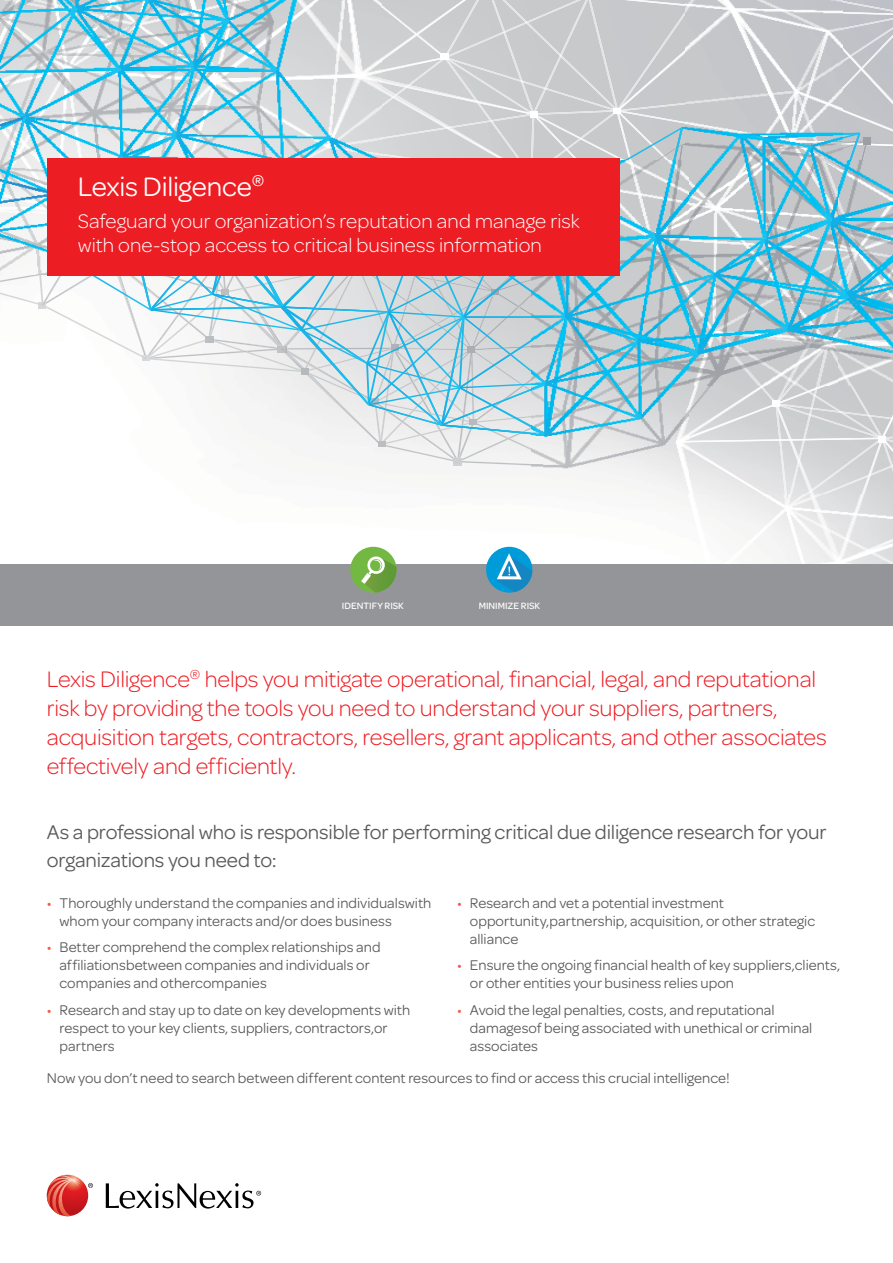
<style>
.page{position:relative;width:893px;height:1263px;background:#fff}
.page>*{position:absolute;margin:0;border:0;box-sizing:border-box;transform-origin:0 0}
.t1{font:28.5px "Omnes";letter-spacing:-.01em;color:#fff}
.t2{font:300 24px/28.8px "Omnes";letter-spacing:-.005em;color:#ed1d24}
.t3{font:21px/28.2px "Omnes";letter-spacing:-.005em;color:#58595b}
.t4{font:300 21px/24px "Omnes";letter-spacing:.005em;color:#fff}
.t5{font:15px/18px "Omnes";letter-spacing:.005em;color:#58595b}
.t6{font:500 9.75px "Omnes";color:#fff}
.s1{color:#f15b40}
</style>
<div class="page">
<img style="left:816px;top:477px;width:77px;height:18px">
<img style="left:775px;top:477px;width:2px;height:18px">
<img style="left:777px;top:477px;width:12px;height:18px">
<img style="left:693px;top:477px;width:75px;height:18px">
<img style="left:688px;top:477px;width:4px;height:17px">
<img style="left:789px;top:477px;width:26px;height:18px">
<svg style="left:0;top:0;width:893px;height:477px"></svg>
<img style="left:0;top:0;width:381px;height:274px">
<img style="left:685px;top:0;width:157px;height:386px">
<img style="left:532px;top:161px;width:156px;height:334px">
<img style="left:839px;top:161px;width:54px;height:225px">
<img style="left:694px;top:495px;width:199px;height:69px">
<div style="left:47px;top:159px;width:572px;height:117px;background:#ed1d24"></div>
<svg style="left:88px;top:1183px;width:5px;height:5px"></svg>
<svg style="left:106px;top:1183px;width:155px;height:26px"></svg>
<svg style="left:47px;top:1175px;width:41px;height:41px"></svg>
<svg style="left:47px;top:1175px;width:34px;height:41px"></svg>
<div style="left:0;top:564px;width:893px;height:62px;background:#939598"></div>
<div style="left:350px;top:547px;width:47px;height:46px;background:#74b844;border-radius:50%"></div>
<svg style="left:361px;top:546px;width:36px;height:47px"></svg>
<div style="left:486px;top:547px;width:46px;height:46px;background:#009cd9;border-radius:50%"></div>
<svg style="left:494px;top:553px;width:38px;height:40px"></svg>
<h1 class="t1" style="left:78px;top:170px;width:188px">Lexis Diligence<sup>®</sup></h1>
<h3 class="t4" style="left:78px;top:209px;width:504px">Safeguard your organization’s reputation and manage risk with one-stop access to critical business information</h3>
<p class="t6" style="left:342px;top:600px;width:64px">IDENTIFY RISK</p>
<p class="t6" style="left:479px;top:600px;width:63px">MINIMIZE RISK</p>
<p class="t2" style="left:47px;top:665px;width:781px">Lexis Diligence<sup>®</sup> helps you mitigate operational, financial, legal, and reputational risk by providing the tools you need to understand your suppliers, partners, acquisition targets, contractors, resellers, grant applicants, and other associates effectively and efficiently.</p>
<h3 class="t3" style="left:47px;top:818px;width:781px">As a professional who is responsible for performing critical due diligence research for your organizations you need to:</h3>
<p class="t5" style="left:60px;top:894px;width:373px;text-indent:-13px"><span class="s1">•</span> Thoroughly understand the companies and individualswith whom your company interacts and/or does business</p>
<p class="t5" style="left:60px;top:938px;width:323px;text-indent:-13px"><span class="s1">•</span> Better comprehend the complex relationships and affiliationsbetween companies and individuals or companies and othercompanies</p>
<p class="t5" style="left:60px;top:1001px;width:352px;text-indent:-13px"><span class="s1">•</span> Research and stay up to date on key developments with respect to your key clients, suppliers, contractors,or partners</p>
<p class="t5" style="left:470px;top:894px;width:347px;text-indent:-13px"><span class="s1">•</span> Research and vet a potential investment opportunity,partnership, acquisition, or other strategic alliance</p>
<p class="t5" style="left:470px;top:956px;width:372px;text-indent:-13px"><span class="s1">•</span> Ensure the ongoing financial health of key suppliers,clients, or other entities your business relies upon</p>
<p class="t5" style="left:470px;top:1001px;width:344px;text-indent:-13px"><span class="s1">•</span> Avoid the legal penalties, costs, and reputational damagesof being associated with unethical or criminal associates</p>
<p class="t5" style="left:47px;top:1069px;width:685px">Now you don’t need to search between different content resources to find or access this crucial intelligence!</p>
</div>
